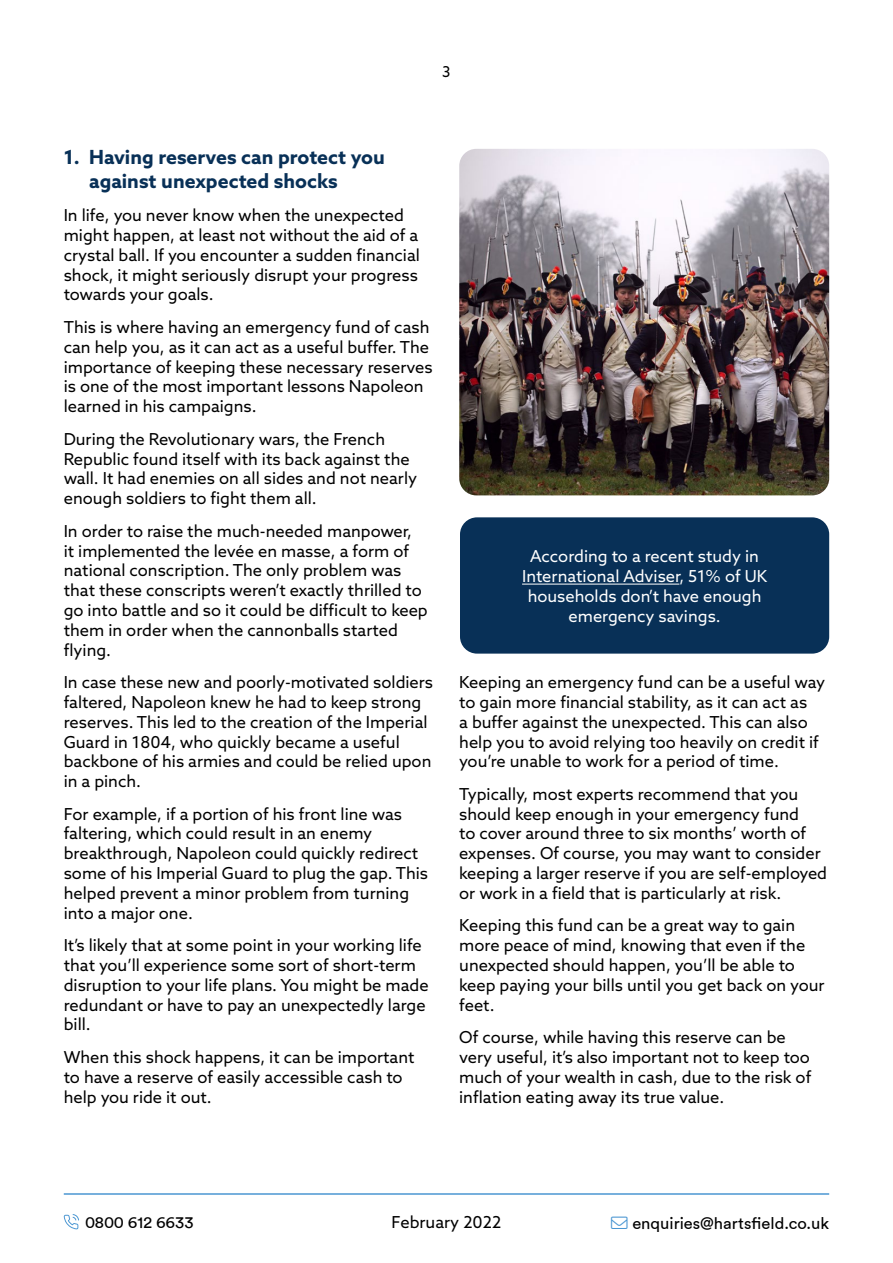
<style>
.page{position:relative;width:893px;height:1263px;background:#fff}
.page>*{position:absolute;margin:0;border:0;box-sizing:border-box;transform-origin:0 0}
.t1{font:700 19.5px/23.4px "Azo Sans";color:#083057}
.t2{font:16.5px/19.8px "Azo Sans";color:#000}
.t3{font:16.5px/19.8px "Azo Sans";color:#fff;text-align:center}
.t4{font:16.5px "Circular Std";color:#000}
.t5{font:15px "Azo Sans";color:#000}
.s1{color:#4a96d2}
</style>
<div class="page">
<hr style="left:64px;top:1193px;width:765px;height:2px;background:#4a96d2">
<div style="left:460px;top:517px;width:369px;height:137px;background:#083057;border-radius:17px"></div>
<hr style="left:522px;top:584px;width:157px;height:1px;background:#fff">
<img style="left:459px;top:149px;width:370px;height:346px">
<svg style="left:64px;top:1214px;width:15px;height:15px"></svg>
<p class="t5" style="left:442px;top:61px;width:10px">3</p>
<p class="t1" style="left:89px;top:145px;width:297px;text-indent:-26px">1. Having reserves can protect you against unexpected shocks</p>
<p class="t2" style="left:64px;top:205px;width:358px">In life, you never know when the unexpected might happen, at least not without the aid of a crystal ball. If you encounter a sudden financial shock, it might seriously disrupt your progress towards your goals.</p>
<p class="t2" style="left:64px;top:317px;width:370px">This is where having an emergency fund of cash can help you, as it can act as a useful buffer. The importance of keeping these necessary reserves is one of the most important lessons Napoleon learned in his campaigns.</p>
<p class="t2" style="left:64px;top:429px;width:355px">During the Revolutionary wars, the French Republic found itself with its back against the wall. It had enemies on all sides and not nearly enough soldiers to fight them all.</p>
<p class="t2" style="left:64px;top:521px;width:365px">In order to raise the much-needed manpower,<br>it implemented the levée en masse, a form of national conscription. The only problem was that these conscripts weren’t exactly thrilled to go into battle and so it could be difficult to keep them in order when the cannonballs started flying.</p>
<p class="t2" style="left:64px;top:672px;width:371px">In case these new and poorly-motivated soldiers faltered, Napoleon knew he had to keep strong reserves. This led to the creation of the Imperial Guard in 1804, who quickly became a useful backbone of his armies and could be relied upon in a pinch.</p>
<p class="t2" style="left:64px;top:804px;width:366px">For example, if a portion of his front line was faltering, which could result in an enemy breakthrough, Napoleon could quickly redirect some of his Imperial Guard to plug the gap. This helped prevent a minor problem from turning into a major one.</p>
<p class="t2" style="left:64px;top:935px;width:366px">It’s likely that at some point in your working life that you’ll experience some sort of short-term disruption to your life plans. You might be made redundant or have to pay an unexpectedly large bill.</p>
<p class="t2" style="left:64px;top:1047px;width:352px">When this shock happens, it can be important to have a reserve of easily accessible cash to help you ride it out.</p>
<p class="t3" style="left:522px;top:546px;width:247px">According to a recent study in<br>International Adviser, 51% of UK households don’t have enough emergency savings.</p>
<p class="t2" style="left:459px;top:672px;width:367px">Keeping an emergency fund can be a useful way to gain more financial stability, as it can act as<br>a buffer against the unexpected. This can also help you to avoid relying too heavily on credit if you’re unable to work for a period of time.</p>
<p class="t2" style="left:459px;top:784px;width:369px">Typically, most experts recommend that you should keep enough in your emergency fund<br>to cover around three to six months’ worth of expenses. Of course, you may want to consider keeping a larger reserve if you are self-employed or work in a field that is particularly at risk.</p>
<p class="t2" style="left:459px;top:915px;width:367px">Keeping this fund can be a great way to gain more peace of mind, knowing that even if the unexpected should happen, you’ll be able to keep paying your bills until you get back on your feet.</p>
<p class="t2" style="left:459px;top:1027px;width:354px">Of course, while having this reserve can be very useful, it’s also important not to keep too much of your wealth in cash, due to the risk of inflation eating away its true value.</p>
<p class="t2" style="left:392px;top:1212px;width:111px">February 2022</p>
<p class="t4" style="left:85px;top:1214px;width:110px">0800 612 6633</p>
<p class="t4" style="left:611px;top:1215px;width:219px"><span class="s1">→</span> enquiries@hartsfield.co.uk</p>
</div>
